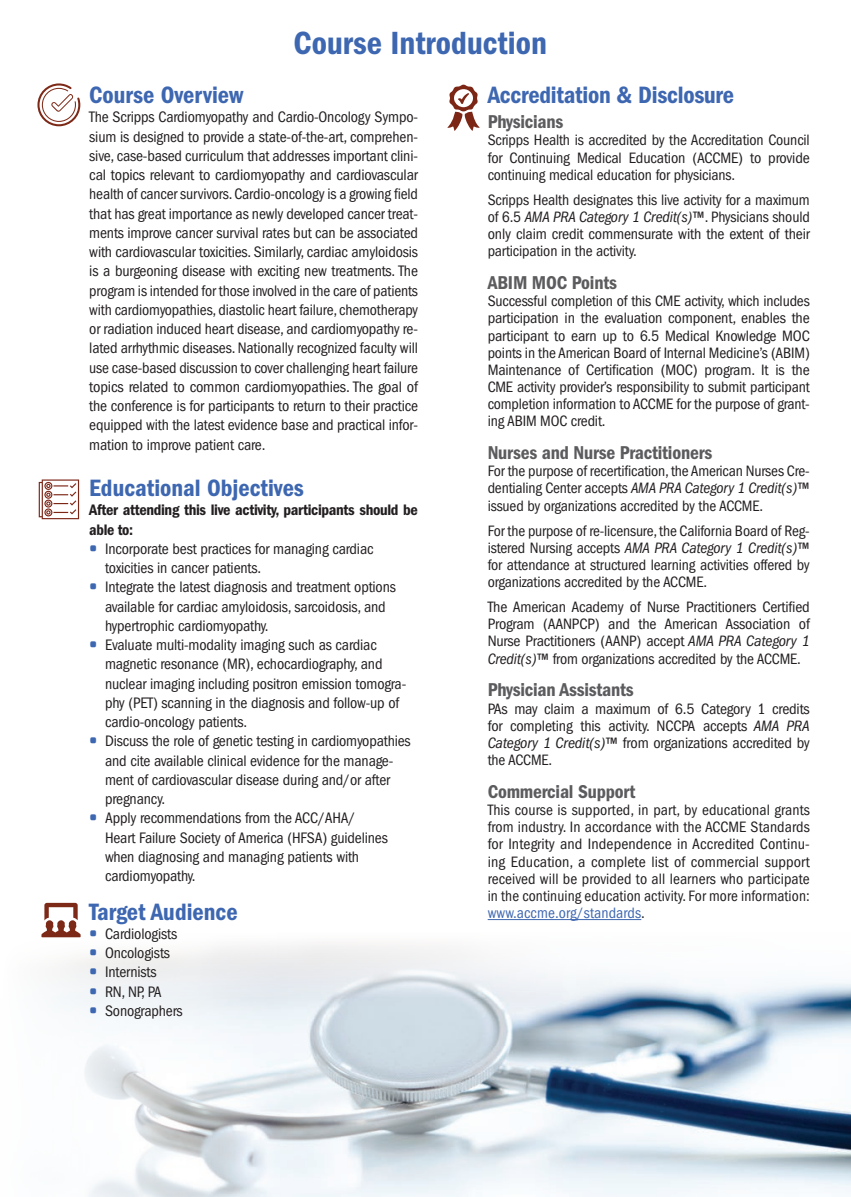
<style>
.page{position:relative;width:851px;height:1197px;background:#fff}
.page>*{position:absolute;margin:0;border:0;box-sizing:border-box;transform-origin:0 0}
.t1{font:33.25px "ITC Franklin Gothic Std Dm Cd";color:#3e67b1}
.t2{font:24.5px "ITC Franklin Gothic Std Dm Cd";color:#3e67b1}
.t3{font:19.25px "ITC Franklin Gothic Std Dm Cd";letter-spacing:-.01em;color:#5c5c5f}
.t4{font:condensed 15.75px/19.2px "ITC Franklin Gothic Std";letter-spacing:-.01em;color:#231f20}
.t5{font:15.75px/19.2px "ITC Franklin Gothic Std Dm Cd";letter-spacing:-.02em;color:#231f20}
.t6{font:condensed 15.58px/17.2px "ITC Franklin Gothic Std";letter-spacing:-.01em;color:#231f20;text-align:justify}
.s1{font-family:"Vitesse";font-weight:900;font-stretch:normal;color:#3e67b1}
.s2{font-style:italic}
.s3{color:#3e67b1}
</style>
<div class="page">
<img style="left:63px;top:944px;width:787px;height:253px">
<hr style="left:487px;top:919px;width:154px;height:1px;background:#3e67b1">
<svg style="left:447px;top:85px;width:33px;height:46px"></svg>
<svg style="left:41px;top:519px;width:38px;height:1px"></svg>
<svg style="left:39px;top:479px;width:40px;height:40px"></svg>
<svg style="left:37px;top:83px;width:43px;height:43px"></svg>
<div style="left:41px;top:901px;width:40px;height:39px;background:linear-gradient(to right,#d8c0ba,#d8c0ba)"></div>
<svg style="left:41px;top:903px;width:40px;height:34px"></svg>
<h1 class="t1" style="left:293px;top:24px;width:255px">Course Introduction</h1>
<h2 class="t2" style="left:89px;top:81px;width:155px">Course Overview</h2>
<p class="t4" style="left:89px;top:108px;width:330px;text-align:justify">The Scripps Cardiomyopathy and Cardio-Oncology Sympo&shy;sium is designed to provide a state-of-the-art, comprehen&shy;sive, case-based curriculum that addresses important clini&shy;cal topics relevant to cardiomyopathy and cardiovascular health of cancer survivors. Cardio-oncology is a growing field that has great importance as newly developed cancer treat&shy;ments improve cancer survival rates but can be associated with cardiovascular toxicities. Similarly, cardiac amyloidosis is a burgeoning disease with exciting new treatments. The program is intended for those involved in the care of patients with cardiomyopathies, diastolic heart failure, chemotherapy or radiation induced heart disease, and cardiomyopathy re&shy;lated arrhythmic diseases. Nationally recognized faculty will use case-based discussion to cover challenging heart failure topics related to common cardiomyopathies. The goal of the conference is for participants to return to their practice equipped with the latest evidence base and practical infor&shy;mation to improve patient care.</p>
<h2 class="t2" style="left:89px;top:474px;width:216px">Educational Objectives</h2>
<p class="t5" style="left:89px;top:501px;width:330px">After attending this live activity, participants should be able to:</p>
<p class="t4" style="left:105px;top:539px;width:270px;text-indent:-16px"><span class="s1">•</span> Incorporate best practices for managing cardiac toxicities in cancer patients.</p>
<p class="t4" style="left:105px;top:578px;width:292px;text-indent:-16px"><span class="s1">•</span> Integrate the latest diagnosis and treatment options available for cardiac amyloidosis, sarcoidosis, and hypertrophic cardiomyopathy.</p>
<p class="t4" style="left:105px;top:635px;width:303px;text-indent:-16px"><span class="s1">•</span> Evaluate multi-modality imaging such as cardiac magnetic resonance (MR), echocardiography, and nuclear imaging including positron emission tomogra&shy;phy (PET) scanning in the diagnosis and follow-up of cardio-oncology patients.</p>
<p class="t4" style="left:105px;top:732px;width:307px;text-indent:-16px"><span class="s1">•</span> Discuss the role of genetic testing in cardiomyopathies and cite available clinical evidence for the manage&shy;ment of cardiovascular disease during and/or after pregnancy.</p>
<p class="t4" style="left:105px;top:809px;width:284px;text-indent:-16px"><span class="s1">•</span> Apply recommendations from the ACC/AHA/ Heart Failure Society of America (HFSA) guidelines when diagnosing and managing patients with cardiomyopathy.</p>
<h2 class="t2" style="left:89px;top:897px;width:150px">Target Audience</h2>
<p class="t4" style="left:89px;top:924px;width:89px"><span class="s1">•</span> Cardiologists</p>
<p class="t4" style="left:89px;top:943px;width:82px"><span class="s1">•</span> Oncologists</p>
<p class="t4" style="left:89px;top:963px;width:69px"><span class="s1">•</span> Internists</p>
<p class="t4" style="left:89px;top:982px;width:74px"><span class="s1">•</span> RN, NP, PA</p>
<p class="t4" style="left:89px;top:1001px;width:95px"><span class="s1">•</span> Sonographers</p>
<h2 class="t2" style="left:487px;top:81px;width:248px">Accreditation &amp; Disclosure</h2>
<p class="t3" style="left:487px;top:111px;width:77px">Physicians</p>
<p class="t6" style="left:487px;top:132px;width:323px">Scripps Health is accredited by the Accreditation Council for Continuing Medical Education (ACCME) to provide continuing medical education for physicians.</p>
<p class="t6" style="left:487px;top:191px;width:323px">Scripps Health designates this live activity for a maximum of 6.5 <span class="s2">AMA PRA Category 1 Credit(s)™</span>. Physicians should only claim credit commensurate with the extent of their participation in the activity.</p>
<p class="t3" style="left:487px;top:272px;width:131px">ABIM MOC Points</p>
<p class="t6" style="left:487px;top:293px;width:323px">Successful completion of this CME activity, which includes participation in the evaluation component, enables the participant to earn up to 6.5 Medical Knowledge MOC points in the American Board of Internal Medicine’s (ABIM)<br>Maintenance of Certification (MOC) program. It is the CME activity provider’s responsibility to submit participant completion information to ACCME for the purpose of grant&shy;ing ABIM MOC credit.</p>
<p class="t3" style="left:487px;top:442px;width:226px">Nurses and Nurse Practitioners</p>
<p class="t6" style="left:487px;top:463px;width:323px">For the purpose of recertification, the American Nurses Cre&shy;dentialing Center accepts <span class="s2">AMA PRA Category 1 Credit(s)™ </span>issued by organizations accredited by the ACCME.</p>
<p class="t6" style="left:487px;top:522px;width:323px">For the purpose of re-licensure, the California Board of Reg&shy;istered Nursing accepts <span class="s2">AMA PRA Category 1 Credit(s)™ </span>for attendance at structured learning activities offered by organizations accredited by the ACCME.</p>
<p class="t6" style="left:487px;top:599px;width:323px">The American Academy of Nurse Practitioners Certified Program (AANPCP) and the American Association of Nurse Practitioners (AANP) accept <span class="s2">AMA PRA Category 1<br>Credit(s)™</span> from organizations accredited by the ACCME.</p>
<p class="t3" style="left:487px;top:679px;width:148px">Physician Assistants</p>
<p class="t6" style="left:487px;top:700px;width:323px">PAs may claim a maximum of 6.5 Category 1 credits for completing this activity. NCCPA accepts <span class="s2">AMA PRA Category 1 Credit(s)™</span> from organizations accredited by the ACCME.</p>
<p class="t3" style="left:487px;top:781px;width:149px">Commercial Support</p>
<p class="t6" style="left:487px;top:802px;width:323px">This course is supported, in part, by educational grants from industry. In accordance with the ACCME Standards for Integrity and Independence in Accredited Continu&shy;ing Education, a complete list of commercial support received will be provided to all learners who participate in the continuing education activity. For more information: <span class="s3">www.accme.org/standards</span>.</p>
</div>
